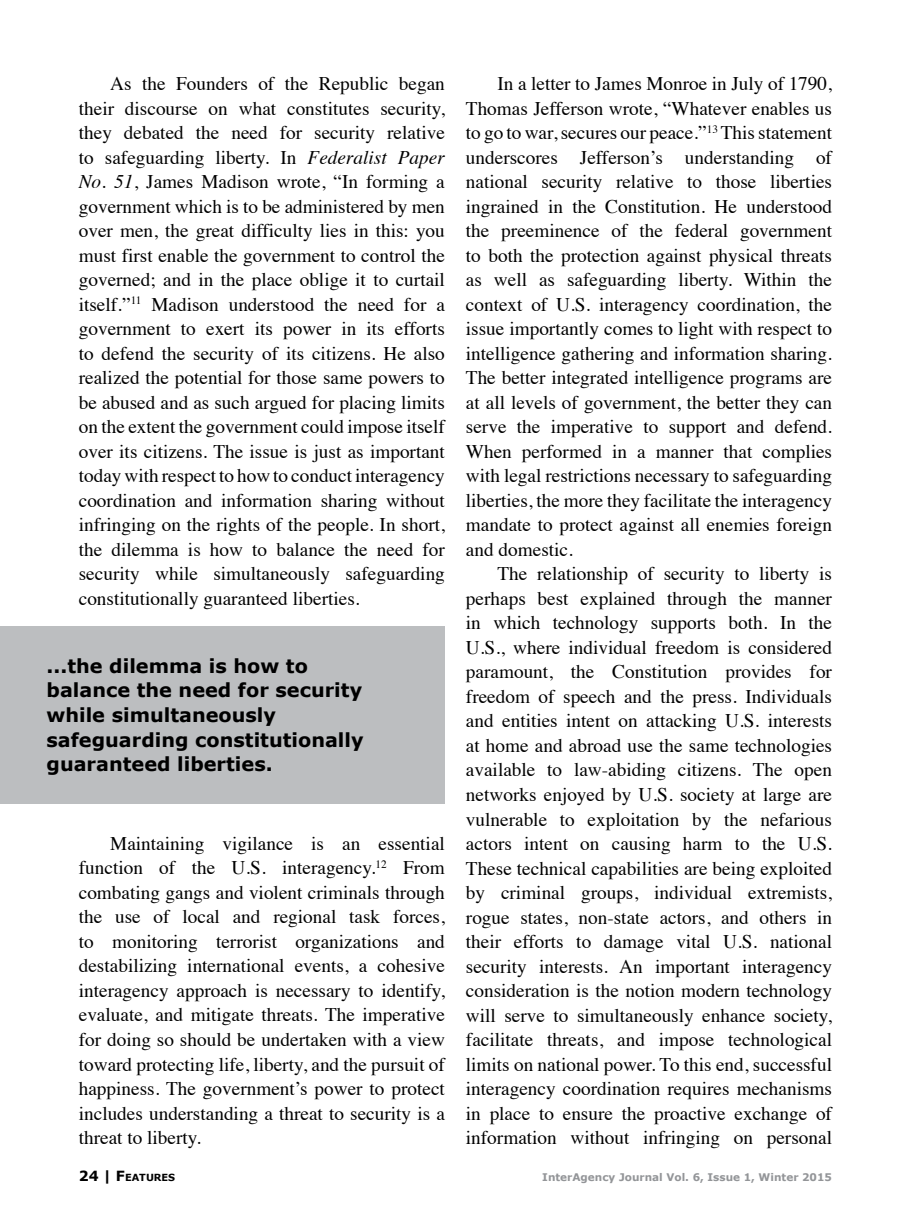
<style>
.page{position:relative;width:914px;height:1229px;background:#fff}
.page>*{position:absolute;margin:0;border:0;box-sizing:border-box;transform-origin:0 0}
.t1{font:19.25px/24.5px "Times";color:#000;text-align:justify}
.t2{font:700 19.25px/24.5px "Verdana";color:#000}
.t3{font:700 10.5px "Verdana";color:#939598}
.t4{font:700 9.8px "Verdana";color:#000}
.s1{font-style:italic}
.s2{font-size:14px}
</style>
<div class="page">
<div style="left:0;top:626px;width:445px;height:177px;background:#bcbec0"></div>
<p class="t1" style="left:79px;top:70px;width:367px;text-indent:31px">As the Founders of the Republic began their discourse on what constitutes security, they debated the need for security relative to safeguarding liberty. In <span class="s1">Federalist Paper No. 51</span>, James Madison wrote, “In forming a government which is to be administered by men over men, the great difficulty lies in this: you must first enable the government to control the governed; and in the place oblige it to curtail itself.”<sup>11</sup> Madison understood the need for a government to exert its power in its efforts to defend the security of its citizens. He also realized the potential for those same powers to be abused and as such argued for placing limits on the extent the government could impose itself over its citizens. The issue is just as important today with respect to how to conduct interagency coordination and information sharing without infringing on the rights of the people. In short, the dilemma is how to balance the need for security while simultaneously safeguarding constitutionally guaranteed liberties.</p>
<p class="t2" style="left:47px;top:653px;width:318px">...the dilemma is how to balance the need for security while simultaneously safeguarding constitutionally guaranteed liberties.</p>
<p class="t1" style="left:79px;top:829px;width:367px;text-indent:31px">Maintaining vigilance is an essential function of the U.S. interagency.<sup>12</sup> From combating gangs and violent criminals through the use of local and regional task forces, to monitoring terrorist organizations and destabilizing international events, a cohesive interagency approach is necessary to identify, evaluate, and mitigate threats. The imperative for doing so should be undertaken with a view toward protecting life, liberty, and the pursuit of happiness. The government’s power to protect includes understanding a threat to security is a threat to liberty.</p>
<p class="t1" style="left:466px;top:70px;width:367px;text-indent:31px">In a letter to James Monroe in July of 1790, Thomas Jefferson wrote, “Whatever enables us to go to war, secures our peace.”<sup>13</sup> This statement underscores Jefferson’s understanding of national security relative to those liberties ingrained in the Constitution. He understood the preeminence of the federal government to both the protection against physical threats as well as safeguarding liberty. Within the context of U.S. interagency coordination, the issue importantly comes to light with respect to intelligence gathering and information sharing.<br>The better integrated intelligence programs are at all levels of government, the better they can serve the imperative to support and defend.<br>When performed in a manner that complies with legal restrictions necessary to safeguarding liberties, the more they facilitate the interagency mandate to protect against all enemies foreign and domestic.</p>
<p class="t1" style="left:466px;top:560px;width:367px;text-indent:31px">The relationship of security to liberty is perhaps best explained through the manner in which technology supports both. In the U.S., where individual freedom is considered paramount, the Constitution provides for freedom of speech and the press. Individuals and entities intent on attacking U.S. interests at home and abroad use the same technologies available to law-abiding citizens. The open networks enjoyed by U.S. society at large are vulnerable to exploitation by the nefarious actors intent on causing harm to the U.S.<br>These technical capabilities are being exploited by criminal groups, individual extremists, rogue states, non-state actors, and others in their efforts to damage vital U.S. national security interests. An important interagency consideration is the notion modern technology will serve to simultaneously enhance society, facilitate threats, and impose technological limits on national power. To this end, successful interagency coordination requires mechanisms in place to ensure the proactive exchange of information without infringing on personal</p>
<p class="t4" style="left:79px;top:1171px;width:98px"><span class="s2">24 |</span> <span class="s2">F</span>EATURES</p>
<p class="t3" style="left:542px;top:1170px;width:291px">InterAgency Journal Vol. 6, Issue 1, Winter 2015</p>
</div>
